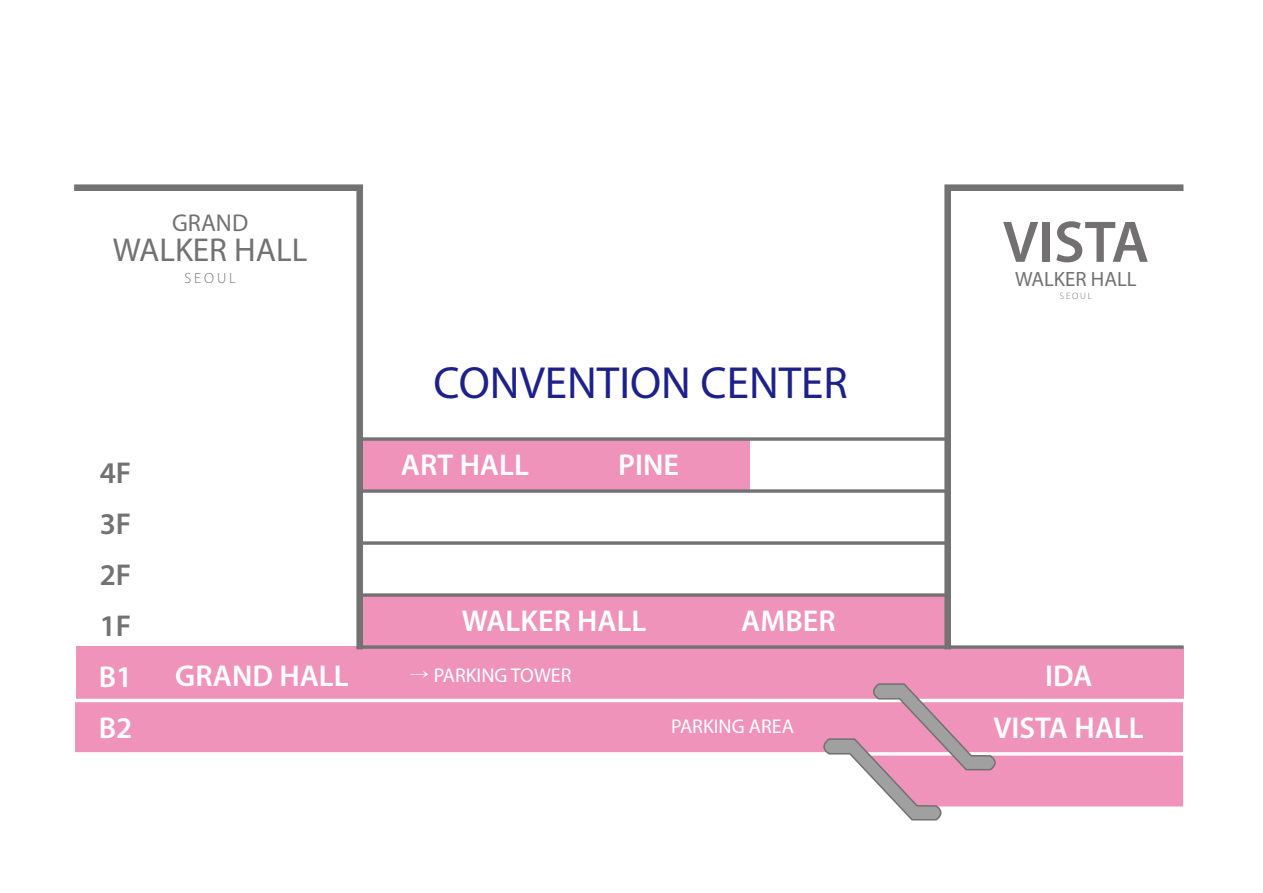
<style>
.page{position:relative;width:1263px;height:893px;background:#fff}
.page>*{position:absolute;margin:0;border:0;box-sizing:border-box;transform-origin:0 0}
.t1{font:600 59.1px "Myriad Pro";color:#727070}
.t2{font:45.15px "Myriad Pro";color:#1e2188}
.t3{font:33.15px "Myriad Pro";color:#727272}
.t4{font:600 30.15px "Myriad Pro";color:#fff}
.t5{font:600 30.15px/51px "Myriad Pro";color:#727272;text-align:justify}
.t6{font:24.3px "Myriad Pro";color:#727272}
.t7{font:20.7px "Myriad Pro";color:#727272}
.t8{font:19.95px "Myriad Pro";color:#fff}
.t9{font:300 14.85px "Myriad Pro";letter-spacing:.2em;color:#727272}
.t10{font:300 9.3px "Myriad Pro";letter-spacing:.2em;color:#727272}
.s1{color:#fff}
.s2{font-family:"Adobe Myungjo Std";font-weight:500}
</style>
<div class="page">
<div style="left:76px;top:701px;width:1107px;height:52px;background:#ef93bb"></div>
<div style="left:76px;top:647px;width:1107px;height:52px;background:#ef93bb"></div>
<div style="left:361px;top:439px;width:389px;height:52px;background:#ef93bb"></div>
<div style="left:361px;top:595px;width:585px;height:52px;background:#ef93bb"></div>
<svg style="left:74px;top:184px;width:289px;height:466px"></svg>
<svg style="left:944px;top:184px;width:240px;height:472px"></svg>
<svg style="left:361px;top:541px;width:586px;height:4px;background:#868686"></svg>
<svg style="left:361px;top:593px;width:586px;height:4px;background:#858082"></svg>
<svg style="left:361px;top:437px;width:586px;height:4px;background:#858183"></svg>
<svg style="left:361px;top:489px;width:586px;height:4px;background:#858082"></svg>
<svg style="left:361px;top:645px;width:822px;height:4px;background:#83797e"></svg>
<hr style="left:71px;top:699px;width:1112px;height:3px;background:#fff">
<svg style="left:75px;top:752px;width:743px;height:1px"></svg>
<svg style="left:818px;top:683px;width:365px;height:138px"></svg>
<p class="t6" style="left:172px;top:208px;width:78px">GRAND</p>
<p class="t3" style="left:113px;top:229px;width:196px">WALKER HALL</p>
<p class="t9" style="left:184px;top:269px;width:53px">SEOUL</p>
<p class="t2" style="left:434px;top:355px;width:416px">CONVENTION CENTER</p>
<p class="t1" style="left:1003px;top:204px;width:148px">VISTA</p>
<p class="t7" style="left:1015px;top:266px;width:123px">WALKER HALL</p>
<p class="t10" style="left:1060px;top:291px;width:34px">SEOUL</p>
<p class="t5" style="left:100px;top:447px;width:33px">4F</p>
<p class="t4" style="left:618px;top:446px;width:62px">PINE</p>
<p class="t5" style="left:99px;top:498px;width:35px">3F 2F 1F <span class="s1">B1<br>B2</span></p>
<p class="t4" style="left:401px;top:446px;width:130px">ART HALL</p>
<p class="t4" style="left:462px;top:601px;width:186px">WALKER HALL</p>
<p class="t4" style="left:741px;top:601px;width:96px">AMBER</p>
<p class="t4" style="left:175px;top:657px;width:175px">GRAND HALL</p>
<p class="t8" style="left:410px;top:663px;width:163px"><span class="s2">→</span> PARKING TOWER</p>
<p class="t4" style="left:1045px;top:657px;width:49px">IDA</p>
<p class="t8" style="left:671px;top:714px;width:124px">PARKING AREA</p>
<p class="t4" style="left:993px;top:709px;width:152px">VISTA HALL</p>
</div>
